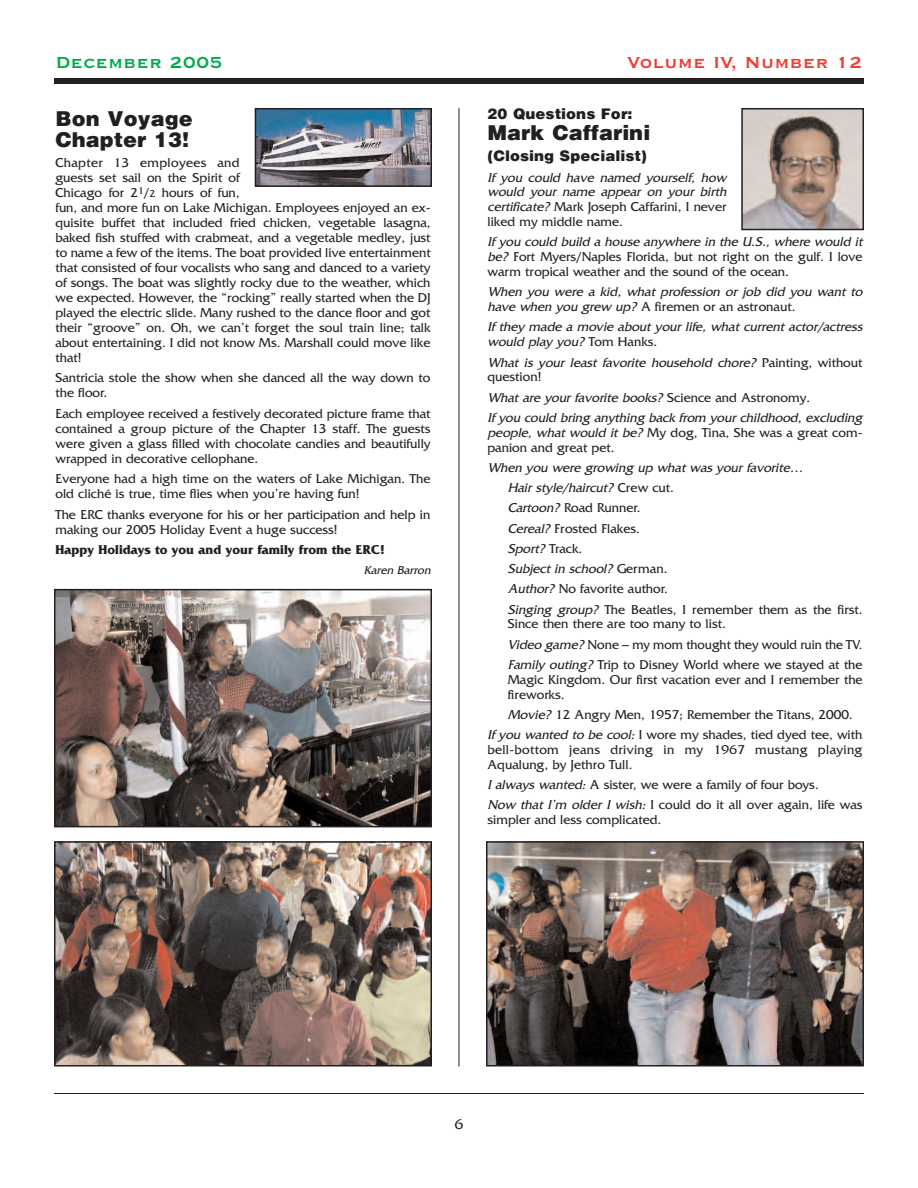
<style>
.page{position:relative;width:918px;height:1188px;background:#fff}
.page>*{position:absolute;margin:0;border:0;box-sizing:border-box;transform-origin:0 0}
.t1{font:900 21px/21px "Helvetica";color:#231f20}
.t2{font:700 21px "Copperplate Gothic BT";color:#ee3e34}
.t3{font:700 21px "Copperplate Gothic BT";color:#00ab4d}
.t4{font:900 15px "Helvetica";color:#231f20}
.t5{font:15px "Friz Quadrata";color:#231f20}
.t6{font:13.5px/15px "Friz Quadrata";color:#231f20}
.t7{font:italic 13.5px/20.2px "Friz Quadrata";color:#231f20}
.t8{font:13.5px/14.9px "Friz Quadrata";letter-spacing:.02em;color:#231f20}
.t9{font:700 13.5px "Friz Quadrata";color:#231f20}
.t10{font:italic 12px "Friz Quadrata";color:#231f20}
.s1{font-size:10.5px}
.s2{font-style:normal}
.s3{font-style:italic}
</style>
<div class="page">
<hr style="left:54px;top:1093px;width:810px;height:1px;background:#231f20">
<div style="left:54px;top:78px;width:810px;height:6px;background:#231f20"></div>
<hr style="left:459px;top:108px;width:1px;height:958px;background:#231f20">
<img style="left:744px;top:111px;width:117px;height:116px">
<div style="left:741px;top:108px;width:123px;height:122px;border:2px solid #231f20"></div>
<img style="left:57px;top:592px;width:372px;height:232px">
<div style="left:54px;top:589px;width:378px;height:238px;border:2px solid #231f20"></div>
<img style="left:57px;top:844px;width:372px;height:219px">
<div style="left:54px;top:841px;width:378px;height:225px;border:2px solid #231f20"></div>
<img style="left:489px;top:844px;width:372px;height:219px">
<div style="left:486px;top:841px;width:378px;height:225px;border:2px solid #231f20"></div>
<img style="left:258px;top:111px;width:171px;height:73px">
<div style="left:255px;top:108px;width:177px;height:79px;border:2px solid #231f20"></div>
<h1 class="t3" style="left:56px;top:49px;width:169px">December 2005</h1>
<h1 class="t2" style="left:627px;top:49px;width:237px">Volume IV, Number 12</h1>
<h1 class="t1" style="left:56px;top:108px;width:139px">Bon Voyage<br>Chapter 13!</h1>
<p class="t6" style="left:55px;top:155px;width:377px">Chapter 13 employees and<br>guests set sail on the Spirit of<br>Chicago for 2<sup>1</sup>/<span class="s1">2</span> hours of fun,<br>fun, and more fun on Lake Michigan. Employees enjoyed an ex&shy;quisite buffet that included fried chicken, vegetable lasagna, baked fish stuffed with crabmeat, and a vegetable medley, just to name a few of the items. The boat provided live entertainment that consisted of four vocalists who sang and danced to a variety of songs. The boat was slightly rocky due to the weather, which we expected. However, the “rocking” really started when the DJ played the electric slide. Many rushed to the dance floor and got their “groove” on. Oh, we can’t forget the soul train line; talk about entertaining. I did not know Ms. Marshall could move like that!</p>
<p class="t6" style="left:55px;top:371px;width:376px">Santricia stole the show when she danced all the way down to the floor.</p>
<p class="t6" style="left:55px;top:406px;width:377px;text-align:justify">Each employee received a festively decorated picture frame that contained a group picture of the Chapter 13 staff. The guests were given a glass filled with chocolate candies and beautifully wrapped in decorative cellophane.</p>
<p class="t6" style="left:55px;top:471px;width:376px">Everyone had a high time on the waters of Lake Michigan. The old cliché is true, time flies when you’re having fun!</p>
<p class="t6" style="left:55px;top:507px;width:376px">The ERC thanks everyone for his or her participation and help in making our 2005 Holiday Event a huge success!</p>
<p class="t9" style="left:55px;top:542px;width:331px">Happy Holidays to you and your family from the ERC!</p>
<p class="t10" style="left:364px;top:563px;width:71px">Karen Barron</p>
<p class="t4" style="left:488px;top:105px;width:147px">20 Questions For:</p>
<h1 class="t1" style="left:488px;top:122px;width:164px">Mark Caffarini</h1>
<p class="t4" style="left:488px;top:147px;width:161px">(Closing Specialist)</p>
<p class="t7" style="left:487px;top:170px;width:244px;line-height:14.9px">If you could have named yourself, how would your name appear on your birth certificate?<span class="s2">Mark Joseph Caffarini, I never liked my middle name.</span></p>
<p class="t6" style="left:488px;top:235px;width:380px"><span class="s3">If you could build a house anywhere in the U.S., where would it be?</span> Fort Myers/Naples Florida, but not right on the gulf. I love warm tropical weather and the sound of the ocean.</p>
<p class="t7" style="left:488px;top:284px;width:380px;line-height:14.9px">When you were a kid, what profession or job did you want to have when you grew up?<span class="s2">A firemen or an astronaut.</span></p>
<p class="t7" style="left:488px;top:320px;width:380px;line-height:14.9px">If they made a movie about your life, what current actor/actress would play you? <span class="s2">Tom Hanks.</span></p>
<p class="t7" style="left:488px;top:355px;width:376px;line-height:14.9px">What is your least favorite household chore? <span class="s2">P a i n t i n g , w i t h o u t question!</span></p>
<p class="t7" style="left:488px;top:387px;width:376px">What are your favorite books?<span class="s2">Science and Astronomy.<br></span>If you could bring anything back from yourchildhood,excluding</p>
<p class="t6" style="left:487px;top:425px;width:377px"><span class="s3">people, what would it be?</span>My dog, Tina, She was a great com&shy;panion and great pet.</p>
<p class="t7" style="left:508px;top:457px;width:356px;text-indent:-20px">When you were growing up what was your favorite…<br>Hair style/haircut? <span class="s2">C r e w c u t .<br></span>Cartoon?<span class="s2">Road Runner.<br></span>Cereal?<span class="s2">Frosted Flakes.<br></span>Sport?<span class="s2">Track.<br></span>Subject in school? <span class="s2">G e r m a n .<br></span>Author?<span class="s2">No favorite author.<br></span>Singing group? <span class="s2">The Beatles, I remember them as the first.</span></p>
<p class="t6" style="left:508px;top:614px;width:356px;line-height:20.2px">Since then there are too many to list.<br><span class="s3">Video game?</span>None – my mom thought they would ruin the TV.<br><span class="s3">Family outing?</span>Trip to Disney World where we stayed at the</p>
<p class="t6" style="left:508px;top:672px;width:356px">Magic Kingdom. Our first vacation ever and I remember the fireworks.</p>
<p class="t6" style="left:488px;top:704px;width:376px;line-height:20.2px;text-indent:20px"><span class="s3">Movie?</span>12 Angry Men, 1957; Remember the Titans, 2000.<br><span class="s3">If you wanted to be cool:</span>I wore my shades, tied dyed tee, with</p>
<p class="t8" style="left:488px;top:742px;width:376px">bell-bottom jeans driving in my 1967 mustang playing<br>Aqualung, by Jethro Tull.</p>
<p class="t6" style="left:488px;top:775px;width:377px;line-height:20.2px"><span class="s3">I always wanted:</span>A sister, we were a family of four boys.<br><span class="s3">Now that I’m older I wish:</span> I could do it all over again, life was</p>
<p class="t6" style="left:488px;top:812px;width:175px">simpler and less complicated.</p>
<p class="t5" style="left:455px;top:1116px;width:10px">6</p>
</div>
